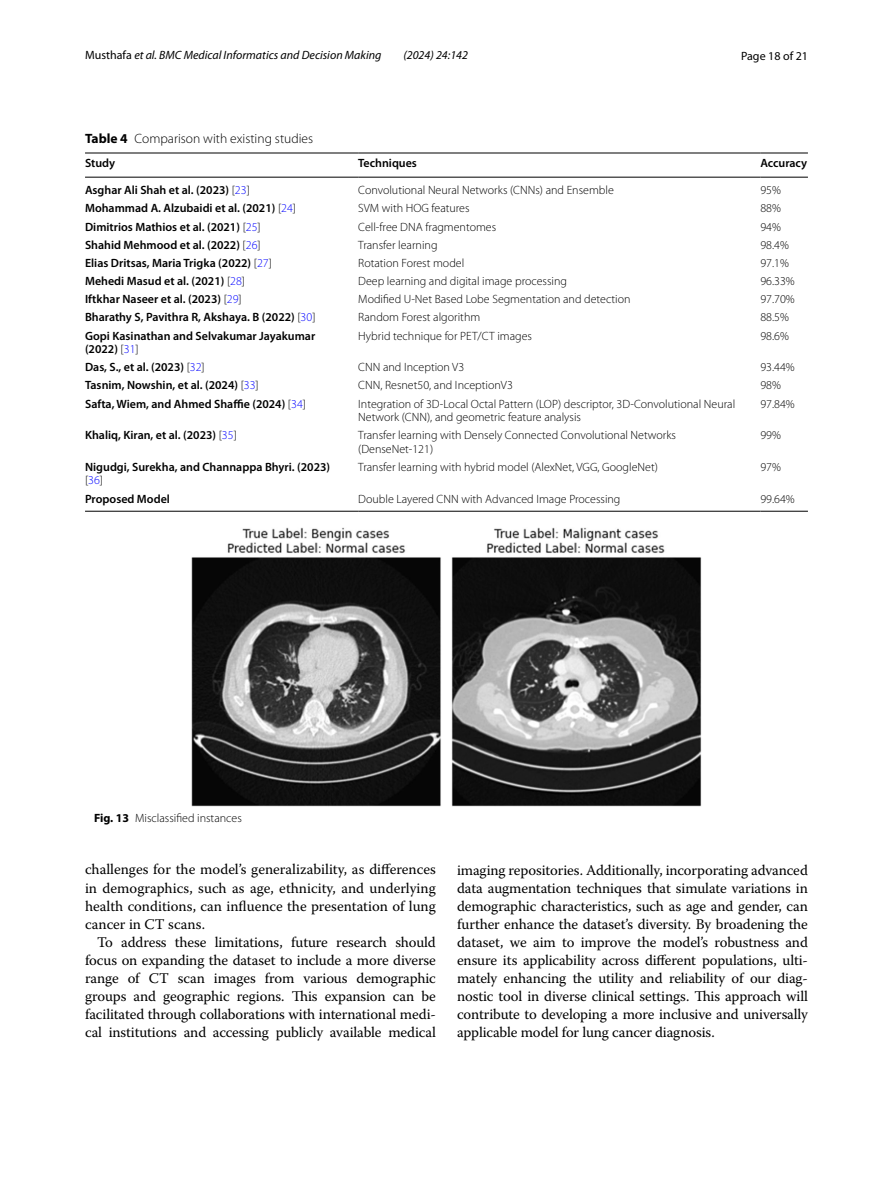
<style>
.page{position:relative;width:893px;height:1187px;background:#fff}
.page>*{position:absolute;margin:0;border:0;box-sizing:border-box;transform-origin:0 0}
.t1{font:14.7px/18px "Warnock Pro";letter-spacing:-.01em;color:#000;text-align:justify}
.t2{font:300 13.5px "Myriad Pro";color:#000}
.t3{font:300 12px/13.5px "Myriad Pro";color:#000}
.t4{font:600 12px/13.5px "Myriad Pro";color:#000}
.t5{font:italic 12px "Myriad Pro";color:#000}
.t6{font:12px "Myriad Pro";color:#000}
.s1{font-style:normal}
.s2{font-weight:700}
.s3{font-weight:300}
.s4{font-weight:300;color:#00f}
</style>
<div class="page">
<hr style="left:85px;top:153px;width:273px;height:1px;background:#000">
<hr style="left:85px;top:177px;width:273px;height:1px;background:#000">
<hr style="left:358px;top:153px;width:402px;height:1px;background:#000">
<hr style="left:358px;top:177px;width:402px;height:1px;background:#000">
<hr style="left:760px;top:153px;width:48px;height:1px;background:#000">
<hr style="left:760px;top:177px;width:48px;height:1px;background:#000">
<hr style="left:85px;top:511px;width:273px;height:1px;background:#000">
<hr style="left:358px;top:511px;width:402px;height:1px;background:#000">
<hr style="left:760px;top:511px;width:48px;height:1px;background:#000">
<img style="left:191px;top:527px;width:511px;height:279px">
<p class="t5" style="left:85px;top:48px;width:298px"><span class="s1">Musthafa</span> et al. BMC Medical Informatics and Decision Making</p>
<p class="t5" style="left:403px;top:48px;width:66px">(2024) 24:142</p>
<p class="t6" style="left:741px;top:48px;width:68px">Page 18 of 21</p>
<p class="t2" style="left:85px;top:131px;width:230px"><span class="s2">Table 4</span> Comparison with existing studies</p>
<p class="t4" style="left:85px;top:156px;width:32px">Study</p>
<p class="t4" style="left:358px;top:156px;width:60px">Techniques</p>
<p class="t4" style="left:760px;top:156px;width:48px">Accuracy</p>
<p class="t4" style="left:85px;top:183px;width:166px">Asghar Ali Shah et al. (2023) <span class="s3">[</span><span class="s4">23</span><span class="s3">]</span></p>
<p class="t3" style="left:358px;top:184px;width:257px">Convolutional Neural Networks (CNNs) and Ensemble</p>
<p class="t3" style="left:760px;top:184px;width:22px">95%</p>
<p class="t4" style="left:85px;top:201px;width:213px">Mohammad A. Alzubaidi et al. (2021) <span class="s3">[</span><span class="s4">24</span><span class="s3">]</span></p>
<p class="t3" style="left:358px;top:202px;width:113px">SVM with HOG features</p>
<p class="t3" style="left:760px;top:202px;width:22px">88%</p>
<p class="t4" style="left:85px;top:219px;width:177px">Dimitrios Mathios et al. (2021) <span class="s3">[</span><span class="s4">25</span><span class="s3">]</span></p>
<p class="t3" style="left:358px;top:220px;width:139px">Cell-free DNA fragmentomes</p>
<p class="t3" style="left:760px;top:220px;width:22px">94%</p>
<p class="t4" style="left:85px;top:238px;width:177px">Shahid Mehmood et al. (2022) <span class="s3">[</span><span class="s4">26</span><span class="s3">]</span></p>
<p class="t3" style="left:358px;top:238px;width:81px">Transfer learning</p>
<p class="t3" style="left:760px;top:238px;width:30px">98.4%</p>
<p class="t4" style="left:85px;top:256px;width:188px">Elias Dritsas, Maria Trigka (2022) <span class="s3">[</span><span class="s4">27</span><span class="s3">]</span></p>
<p class="t3" style="left:358px;top:256px;width:107px">Rotation Forest model</p>
<p class="t3" style="left:760px;top:256px;width:30px">97.1%</p>
<p class="t4" style="left:85px;top:274px;width:162px">Mehedi Masud et al. (2021) <span class="s3">[</span><span class="s4">28</span><span class="s3">]</span></p>
<p class="t3" style="left:358px;top:274px;width:210px">Deep learning and digital image processing</p>
<p class="t3" style="left:760px;top:274px;width:36px">96.33%</p>
<p class="t4" style="left:85px;top:292px;width:158px">Iftkhar Naseer et al. (2023) <span class="s3">[</span><span class="s4">29</span><span class="s3">]</span></p>
<p class="t3" style="left:358px;top:293px;width:274px">Modified U-Net Based Lobe Segmentation and detection</p>
<p class="t3" style="left:760px;top:293px;width:36px">97.70%</p>
<p class="t4" style="left:85px;top:310px;width:232px">Bharathy S, Pavithra R, Akshaya. B (2022) <span class="s3">[</span><span class="s4">30</span><span class="s3">]</span></p>
<p class="t3" style="left:358px;top:311px;width:124px">Random Forest algorithm</p>
<p class="t3" style="left:760px;top:311px;width:30px">88.5%</p>
<p class="t4" style="left:85px;top:328px;width:232px">Gopi Kasinathan and Selvakumar Jayakumar (2022) <span class="s3">[</span><span class="s4">31</span><span class="s3">]</span></p>
<p class="t3" style="left:358px;top:329px;width:175px">Hybrid technique for PET/CT images</p>
<p class="t3" style="left:760px;top:329px;width:30px">98.6%</p>
<p class="t4" style="left:85px;top:360px;width:121px">Das, S., et al. (2023) <span class="s3">[</span><span class="s4">32</span><span class="s3">]</span></p>
<p class="t3" style="left:358px;top:360px;width:107px">CNN and Inception V3</p>
<p class="t3" style="left:760px;top:360px;width:36px">93.44%</p>
<p class="t4" style="left:85px;top:378px;width:175px">Tasnim, Nowshin, et al. (2024) <span class="s3">[</span><span class="s4">33</span><span class="s3">]</span></p>
<p class="t3" style="left:358px;top:379px;width:156px">CNN, Resnet50, and InceptionV3</p>
<p class="t3" style="left:760px;top:379px;width:22px">98%</p>
<p class="t4" style="left:85px;top:396px;width:222px">Safta, Wiem, and Ahmed Shaffie (2024) <span class="s3">[</span><span class="s4">34</span><span class="s3">]</span></p>
<p class="t3" style="left:358px;top:397px;width:378px">Integration of 3D-Local Octal Pattern (LOP) descriptor, 3D-Convolutional Neural<br>Network (CNN), and geometric feature analysis</p>
<p class="t3" style="left:760px;top:397px;width:36px">97.84%</p>
<p class="t4" style="left:85px;top:428px;width:153px">Khaliq, Kiran, et al. (2023) <span class="s3">[</span><span class="s4">35</span><span class="s3">]</span></p>
<p class="t3" style="left:358px;top:428px;width:319px">Transfer learning with Densely Connected Convolutional Networks (DenseNet-121)</p>
<p class="t3" style="left:760px;top:428px;width:22px">99%</p>
<p class="t4" style="left:85px;top:460px;width:247px">Nigudgi, Surekha, and Channappa Bhyri. (2023) <span class="s3">[</span><span class="s4">36</span><span class="s3">]</span></p>
<p class="t3" style="left:358px;top:460px;width:301px">Transfer learning with hybrid model (AlexNet, VGG, GoogleNet)</p>
<p class="t3" style="left:760px;top:460px;width:22px">97%</p>
<p class="t4" style="left:85px;top:491px;width:86px">Proposed Model</p>
<p class="t3" style="left:358px;top:492px;width:264px">Double Layered CNN with Advanced Image Processing</p>
<p class="t3" style="left:760px;top:492px;width:36px">99.64%</p>
<p class="t3" style="left:94px;top:811px;width:149px"><span class="s2">Fig. 13</span> Misclassified instances</p>
<p class="t1" style="left:85px;top:860px;width:352px">challenges for the model’s generalizability, as differences in demographics, such as age, ethnicity, and underlying health conditions, can influence the presentation of lung cancer in CT scans.</p>
<p class="t1" style="left:85px;top:932px;width:352px;text-indent:12px">To address these limitations, future research should focus on expanding the dataset to include a more diverse range of CT scan images from various demographic groups and geographic regions. This expansion can be facilitated through collaborations with international medi&shy;cal institutions and accessing publicly available medical</p>
<p class="t1" style="left:457px;top:860px;width:352px">imaging repositories. Additionally, incorporating advanced data augmentation techniques that simulate variations in demographic characteristics, such as age and gender, can further enhance the dataset’s diversity. By broadening the dataset, we aim to improve the model’s robustness and ensure its applicability across different populations, ulti&shy;mately enhancing the utility and reliability of our diag&shy;nostic tool in diverse clinical settings. This approach will contribute to developing a more inclusive and universally applicable model for lung cancer diagnosis.</p>
</div>
